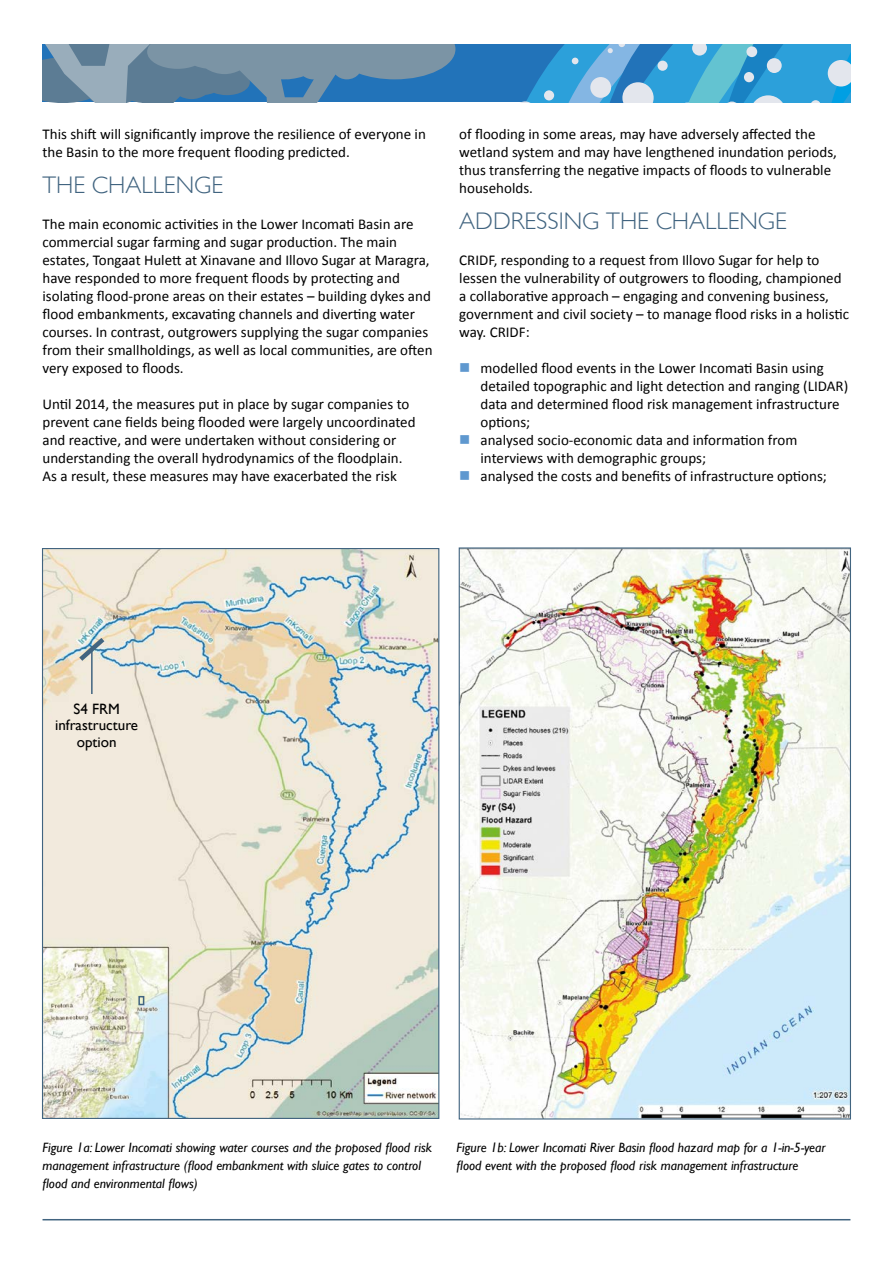
<style>
.page{position:relative;width:893px;height:1263px;background:#fff}
.page>*{position:absolute;margin:0;border:0;box-sizing:border-box;transform-origin:0 0}
.t1{font:300 24px "Gill Sans";color:#416480}
.t2{font:15px/18px "Calibri";color:#000}
.t3{font:15px/16.5px "Gill Sans";color:#000;text-align:center}
.t4{font:italic 13.5px/18px "Gill Sans";color:#000}
.s1{color:#5f98cf}
</style>
<div class="page">
<svg style="left:43px;top:45px;width:807px;height:58px;background:#5694bc"></svg>
<div style="left:744px;top:72px;width:10px;height:10px;background:#e3e6ed;border-radius:50%"></div>
<hr style="left:43px;top:1219px;width:807px;height:1px;background:#416480">
<img style="left:461px;top:549px;width:388px;height:568px">
<img style="left:44px;top:550px;width:393px;height:567px">
<div style="left:138px;top:996px;width:6px;height:9px;border:2px solid #416480"></div>
<svg style="left:74px;top:633px;width:35px;height:32px"></svg>
<hr style="left:91px;top:649px;width:2px;height:45px;background:#416480">
<p class="t2" style="left:43px;top:124px;width:385px">This shift will significantly improve the resilience of everyone in the Basin to the more frequent flooding predicted.</p>
<h1 class="t1" style="left:43px;top:166px;width:182px">THE CHALLENGE</h1>
<p class="t2" style="left:43px;top:214px;width:392px">The main economic activities in the Lower Incomati Basin are commercial sugar farming and sugar production. The main estates, Tongaat Hulett at Xinavane and Illovo Sugar at Maragra, have responded to more frequent floods by protecting and isolating flood-prone areas on their estates – building dykes and flood embankments, excavating channels and diverting water courses. In contrast, outgrowers supplying the sugar companies from their smallholdings, as well as local communities, are often very exposed to floods.</p>
<p class="t2" style="left:43px;top:394px;width:375px">Until 2014, the measures put in place by sugar companies to prevent cane fields being flooded were largely uncoordinated and reactive, and were undertaken without considering or understanding the overall hydrodynamics of the floodplain.<br>As a result, these measures may have exacerbated the risk</p>
<p class="t2" style="left:459px;top:124px;width:379px">of flooding in some areas, may have adversely affected the wetland system and may have lengthened inundation periods, thus transferring the negative impacts of floods to vulnerable households.</p>
<h1 class="t1" style="left:459px;top:202px;width:329px">ADDRESSING THE CHALLENGE</h1>
<p class="t2" style="left:459px;top:250px;width:391px">CRIDF, responding to a request from Illovo Sugar for help to lessen the vulnerability of outgrowers to flooding, championed a collaborative approach – engaging and convening business, government and civil society – to manage flood risks in a holistic way. CRIDF:</p>
<p class="t2" style="left:480px;top:358px;width:369px;text-indent:-21px"><span class="s1">■</span> modelled flood events in the Lower Incomati Basin using detailed topographic and light detection and ranging (LIDAR) data and determined flood risk management infrastructure options;</p>
<p class="t2" style="left:480px;top:430px;width:318px;text-indent:-21px"><span class="s1">■</span> analysed socio-economic data and information from interviews with demographic groups;</p>
<p class="t2" style="left:459px;top:466px;width:369px"><span class="s1">■</span> analysed the costs and benefits of infrastructure options;</p>
<p class="t3" style="left:55px;top:701px;width:84px">S4 FRM infrastructure option</p>
<p class="t4" style="left:43px;top:1139px;width:391px">Figure 1a: Lower Incomati showing water courses and the proposed flood risk management infrastructure (flood embankment with sluice gates to control flood and environmental flows)</p>
<p class="t4" style="left:457px;top:1139px;width:371px">Figure 1b: Lower Incomati River Basin flood hazard map for a 1-in-5-year flood event with the proposed flood risk management infrastructure</p>
</div>
